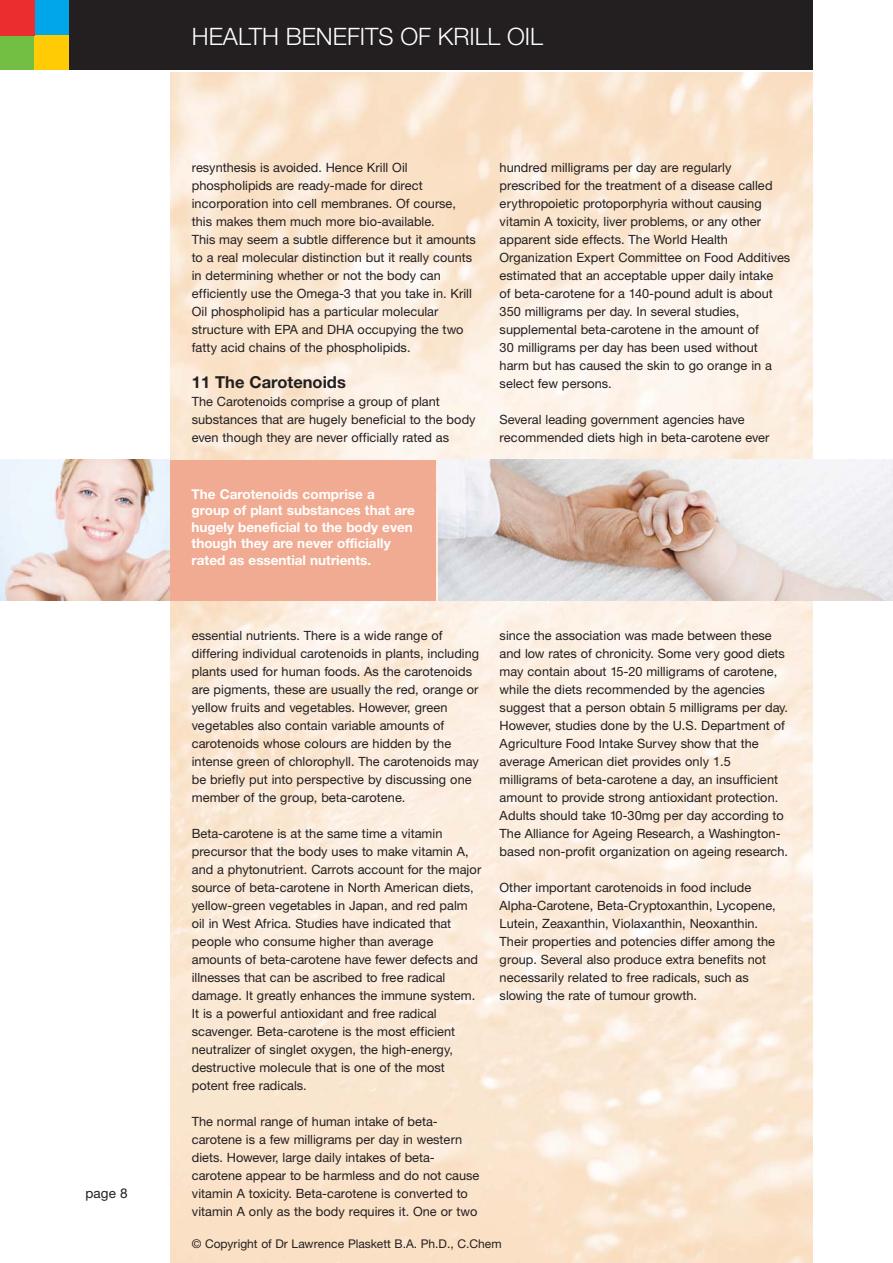
<style>
.page{position:relative;width:893px;height:1263px;background:#fff}
.page>*{position:absolute;margin:0;border:0;box-sizing:border-box;transform-origin:0 0}
.t1{font:300 24px "Helvetica Neue";color:#fff}
.t2{font:700 16.5px "Helvetica Neue";color:#231f20}
.t3{font:700 13.5px/16.5px "Helvetica Neue";color:#fff}
.t4{font:13.5px "Helvetica Neue";color:#231f20}
.t5{font:12.75px/18px "Helvetica Neue";color:#231f20}
.t6{font:12px "Helvetica Neue";color:#231f20}
</style>
<div class="page">
<div style="left:0;top:0;width:813px;height:70px;background:#231f20"></div>
<div style="left:34px;top:0;width:34px;height:36px;background:#00a6e9"></div>
<div style="left:0;top:36px;width:34px;height:34px;background:#72bf44"></div>
<div style="left:34px;top:36px;width:34px;height:34px;background:#ffcb04"></div>
<div style="left:0;top:0;width:34px;height:36px;background:#ea2d2f"></div>
<img style="left:0;top:460px;width:170px;height:140px">
<div style="left:170px;top:460px;width:266px;height:140px;background:#f1ab92"></div>
<img style="left:438px;top:460px;width:455px;height:140px">
<p class="t4" style="left:85px;top:1188px;width:44px">page 8</p>
<h1 class="t1" style="left:192px;top:28px;width:353px">HEALTH BENEFITS OF KRILL OIL</h1>
<p class="t5" style="left:192px;top:160px;width:286px">resynthesis is avoided. Hence Krill Oil phospholipids are ready-made for direct incorporation into cell membranes. Of course, this makes them much more bio-available.<br>This may seem a subtle difference but it amounts to a real molecular distinction but it really counts in determining whether or not the body can efficiently use the Omega-3 that you take in. Krill Oil phospholipid has a particular molecular structure with EPA and DHA occupying the two fatty acid chains of the phospholipids.</p>
<p class="t2" style="left:192px;top:376px;width:156px">11 The Carotenoids</p>
<p class="t5" style="left:192px;top:394px;width:285px">The Carotenoids comprise a group of plant substances that are hugely beneficial to the body even though they are never officially rated as</p>
<p class="t3" style="left:192px;top:487px;width:225px">The Carotenoids comprise a group of plant substances that are hugely beneficial to the body even though they are never officially rated as essential nutrients.</p>
<p class="t5" style="left:499px;top:160px;width:292px">hundred milligrams per day are regularly prescribed for the treatment of a disease called erythropoietic protoporphyria without causing vitamin A toxicity, liver problems, or any other apparent side effects. The World Health Organization Expert Committee on Food Additives estimated that an acceptable upper daily intake<br>of beta-carotene for a 140-pound adult is about 350 milligrams per day. In several studies, supplemental beta-carotene in the amount of<br>30 milligrams per day has been used without harm but has caused the skin to go orange in a select few persons.</p>
<p class="t5" style="left:499px;top:412px;width:271px">Several leading government agencies have recommended diets high in beta-carotene ever</p>
<p class="t5" style="left:192px;top:628px;width:289px">essential nutrients. There is a wide range of differing individual carotenoids in plants, including plants used for human foods. As the carotenoids are pigments, these are usually the red, orange or yellow fruits and vegetables. However, green vegetables also contain variable amounts of carotenoids whose colours are hidden by the intense green of chlorophyll. The carotenoids may be briefly put into perspective by discussing one member of the group, beta-carotene.</p>
<p class="t5" style="left:192px;top:826px;width:291px">Beta-carotene is at the same time a vitamin precursor that the body uses to make vitamin A, and a phytonutrient. Carrots account for the major source of beta-carotene in North American diets, yellow-green vegetables in Japan, and red palm oil in West Africa. Studies have indicated that people who consume higher than average amounts of beta-carotene have fewer defects and illnesses that can be ascribed to free radical damage. It greatly enhances the immune system.<br>It is a powerful antioxidant and free radical scavenger. Beta-carotene is the most efficient neutralizer of singlet oxygen, the high-energy, destructive molecule that is one of the most potent free radicals.</p>
<p class="t5" style="left:192px;top:1114px;width:289px">The normal range of human intake of beta&shy;carotene is a few milligrams per day in western diets. However, large daily intakes of beta&shy;carotene appear to be harmless and do not cause vitamin A toxicity. Beta-carotene is converted to vitamin A only as the body requires it. One or two</p>
<p class="t5" style="left:499px;top:628px;width:290px">since the association was made between these and low rates of chronicity. Some very good diets may contain about 15-20 milligrams of carotene, while the diets recommended by the agencies suggest that a person obtain 5 milligrams per day.<br>However, studies done by the U.S. Department of Agriculture Food Intake Survey show that the average American diet provides only 1.5 milligrams of beta-carotene a day, an insufficient amount to provide strong antioxidant protection.<br>Adults should take 10-30mg per day according to The Alliance for Ageing Research, a Washington&shy;based non-profit organization on ageing research.</p>
<p class="t5" style="left:499px;top:880px;width:278px">Other important carotenoids in food include Alpha-Carotene, Beta-Cryptoxanthin, Lycopene, Lutein, Zeaxanthin, Violaxanthin, Neoxanthin.<br>Their properties and potencies differ among the group. Several also produce extra benefits not necessarily related to free radicals, such as slowing the rate of tumour growth.</p>
<p class="t6" style="left:192px;top:1239px;width:311px">© Copyright of Dr Lawrence Plaskett B.A. Ph.D., C.Chem</p>
</div>
